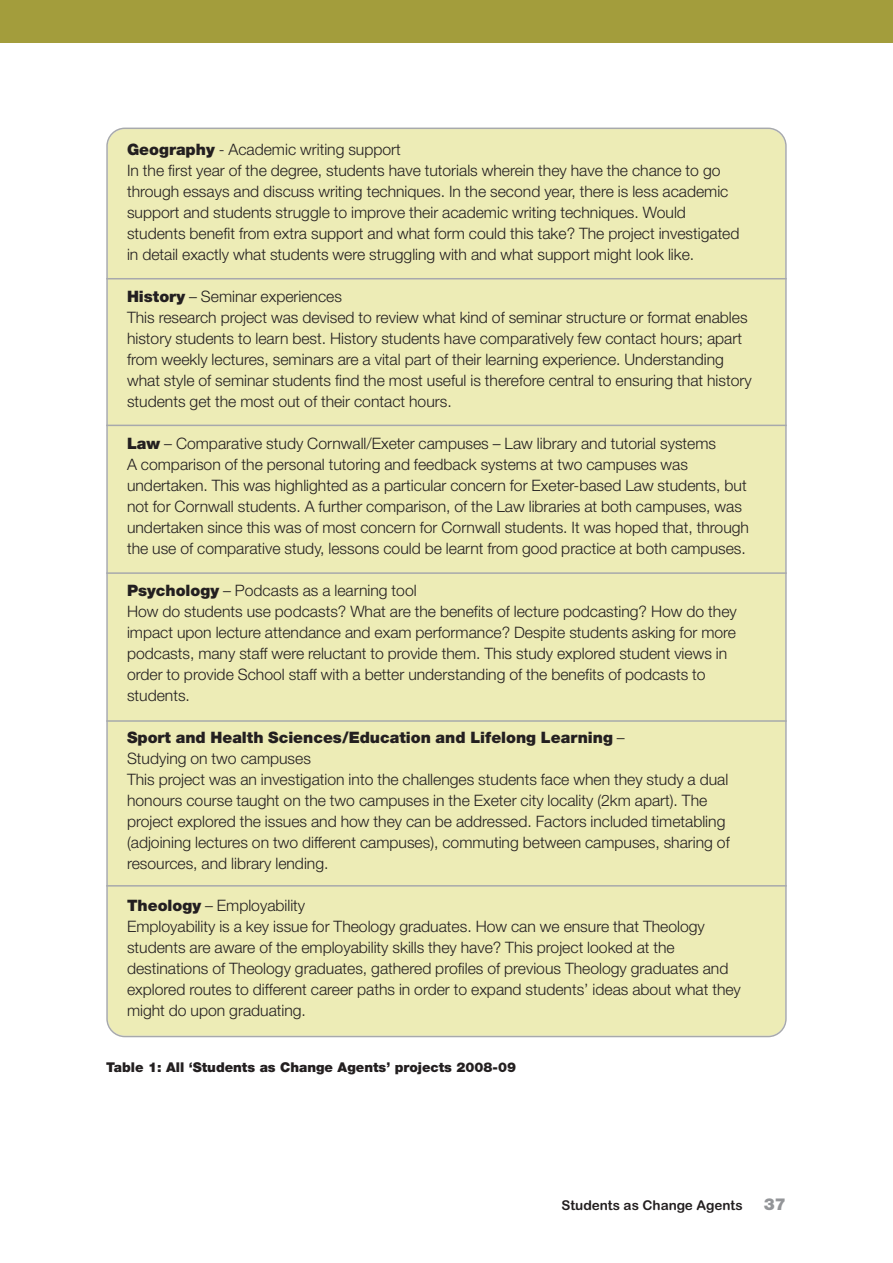
<style>
.page{position:relative;width:893px;height:1263px;background:#fff}
.page>*{position:absolute;margin:0;border:0;box-sizing:border-box;transform-origin:0 0}
.t1{font:900 16.5px "Helvetica Neue";color:#939598}
.t2{font:300 15.75px/21px "Helvetica Neue";color:#231f20}
.t3{font:900 13.5px "Helvetica Neue";color:#231f20}
.t4{font:700 13.5px "Arial Rounded MT";color:#231f20}
.s1{font-weight:900}
</style>
<div class="page">
<div style="left:106px;top:128px;width:681px;height:909px;background:#edecb6"></div>
<div style="left:0;top:0;width:893px;height:42px;background:#a39d3c"></div>
<hr style="left:106px;top:278px;width:681px;height:1px;background:#a7a9ac">
<hr style="left:106px;top:425px;width:681px;height:1px;background:#a7a9ac">
<hr style="left:106px;top:572px;width:681px;height:2px;background:#a7a9ac">
<hr style="left:106px;top:720px;width:681px;height:2px;background:#a7a9ac">
<hr style="left:106px;top:885px;width:681px;height:1px;background:#a7a9ac">
<p class="t2" style="left:127px;top:141px;width:614px"><span class="s1">Geography</span> - Academic writing support<br>In the first year of the degree, students have tutorials wherein they have the chance to go through essays and discuss writing techniques. In the second year, there is less academic support and students struggle to improve their academic writing techniques. Would students benefit from extra support and what form could this take? The project investigated in detail exactly what students were struggling with and what support might look like.</p>
<p class="t2" style="left:127px;top:288px;width:626px"><span class="s1">History</span> – Seminar experiences<br>This research project was devised to review what kind of seminar structure or format enables history students to learn best. History students have comparatively few contact hours; apart from weekly lectures, seminars are a vital part of their learning experience. Understanding what style of seminar students find the most useful is therefore central to ensuring that history students get the most out of their contact hours.</p>
<p class="t2" style="left:127px;top:435px;width:623px"><span class="s1">Law</span> – Comparative study Cornwall/Exeter campuses – Law library and tutorial systems<br>A comparison of the personal tutoring and feedback systems at two campuses was undertaken. This was highlighted as a particular concern for Exeter-based Law students, but not for Cornwall students. A further comparison, of the Law libraries at both campuses, was undertaken since this was of most concern for Cornwall students. It was hoped that, through the use of comparative study, lessons could be learnt from good practice at both campuses.</p>
<p class="t2" style="left:127px;top:582px;width:611px"><span class="s1">Psychology</span> – Podcasts as a learning tool<br>How do students use podcasts? What are the benefits of lecture podcasting? How do they impact upon lecture attendance and exam performance? Despite students asking for more podcasts, many staff were reluctant to provide them. This study explored student views in order to provide School staff with a better understanding of the benefits of podcasts to students.</p>
<p class="t2" style="left:127px;top:729px;width:604px"><span class="s1">Sport and Health Sciences/Education and Lifelong Learning</span> –<br>Studying on two campuses<br>This project was an investigation into the challenges students face when they study a dual honours course taught on the two campuses in the Exeter city locality (2km apart). The project explored the issues and how they can be addressed. Factors included timetabling (adjoining lectures on two different campuses), commuting between campuses, sharing of resources, and library lending.</p>
<p class="t2" style="left:127px;top:897px;width:615px"><span class="s1">Theology</span> – Employability<br>Employability is a key issue for Theology graduates. How can we ensure that Theology students are aware of the employability skills they have? This project looked at the destinations of Theology graduates, gathered profiles of previous Theology graduates and explored routes to different career paths in order to expand students’ ideas about what they might do upon graduating.</p>
<p class="t3" style="left:106px;top:1062px;width:411px">Table 1: All ‘Students as Change Agents’ projects 2008-09</p>
<p class="t4" style="left:561px;top:1200px;width:183px">Students as Change Agents</p>
<p class="t1" style="left:764px;top:1198px;width:24px">37</p>
</div>
